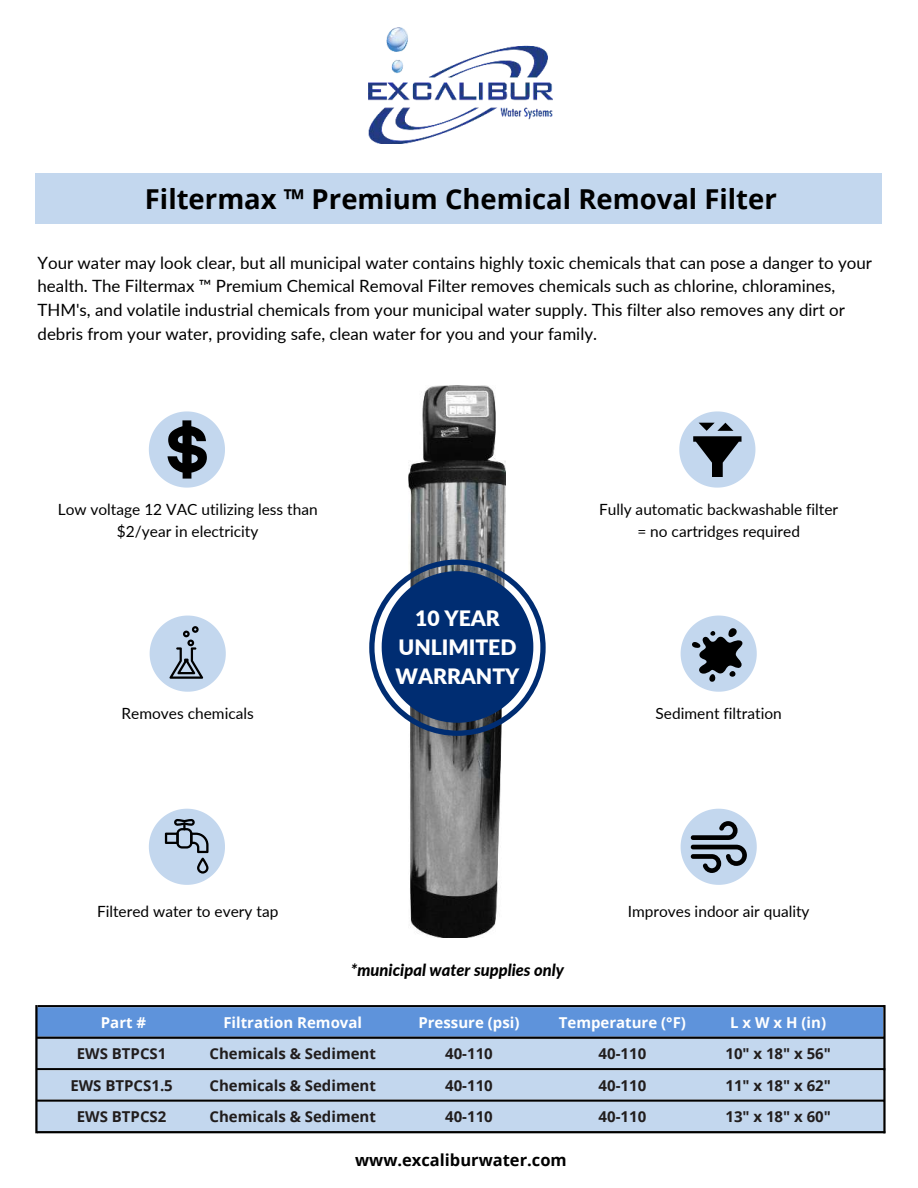
<style>
.page{position:relative;width:918px;height:1188px;background:#fff}
.page>*{position:absolute;margin:0;border:0;box-sizing:border-box;transform-origin:0 0}
.t1{font:700 27.45px "Open Sans";color:#000}
.t2{font:900 21.15px/29.2px "Lato";color:#fff;text-align:center}
.t3{font:16.95px/23.7px "Lato";color:#000}
.t4{font:italic 800 16.5px "Lato";color:#000}
.t5{font:700 16.5px "Open Sans";color:#000}
.t6{font:15.45px/21.3px "Lato";color:#000;text-align:center}
.t7{font:700 15px/31.5px "Open Sans";color:#211d1d}
.t8{font:700 15px "Open Sans";color:#fff}
</style>
<div class="page">
<img style="left:369px;top:27px;width:183px;height:116px">
<div style="left:36px;top:173px;width:846px;height:51px;background:#c3d7ee"></div>
<img style="left:409px;top:386px;width:97px;height:551px">
<svg style="left:369px;top:559px;width:177px;height:177px"></svg>
<svg style="left:679px;top:411px;width:76px;height:77px"></svg>
<svg style="left:681px;top:616px;width:76px;height:76px"></svg>
<svg style="left:150px;top:616px;width:76px;height:76px"></svg>
<div style="left:37px;top:1039px;width:846px;height:29px;background:#c3d7ee"></div>
<hr style="left:38px;top:1005px;width:847px;height:2px;background:#000">
<div style="left:37px;top:1007px;width:846px;height:30px;background:#5e93db"></div>
<hr style="left:37px;top:1037px;width:847px;height:2px;background:#000">
<hr style="left:37px;top:1068px;width:848px;height:2px;background:#000">
<svg style="left:149px;top:411px;width:76px;height:77px"></svg>
<svg style="left:149px;top:809px;width:76px;height:76px"></svg>
<svg style="left:681px;top:809px;width:76px;height:76px"></svg>
<div style="left:37px;top:1070px;width:846px;height:30px;background:#c3d7ee"></div>
<hr style="left:37px;top:1100px;width:847px;height:2px;background:#000">
<div style="left:37px;top:1102px;width:846px;height:29px;background:#c3d7ee"></div>
<hr style="left:37px;top:1131px;width:848px;height:2px;background:#000">
<hr style="left:35px;top:1005px;width:3px;height:128px;background:#000">
<hr style="left:883px;top:1005px;width:3px;height:128px;background:#000">
<h1 class="t1" style="left:145px;top:180px;width:634px">Filtermax ™ Premium Chemical Removal Filter</h1>
<p class="t3" style="left:38px;top:250px;width:836px">Your water may look clear, but all municipal water contains highly toxic chemicals that can pose a danger to your health. The Filtermax ™ Premium Chemical Removal Filter removes chemicals such as chlorine, chloramines, THM's, and volatile industrial chemicals from your municipal water supply. This filter also removes any dirt or debris from your water, providing safe, clean water for you and your family.</p>
<p class="t6" style="left:58px;top:498px;width:261px">Low voltage 12 VAC utilizing less than $2/year in electricity</p>
<p class="t6" style="left:122px;top:702px;width:134px">Removes chemicals</p>
<p class="t2" style="left:396px;top:602px;width:125px">10 YEAR<br>UNLIMITED<br>WARRANTY</p>
<p class="t6" style="left:599px;top:498px;width:241px">Fully automatic backwashable filter = no cartridges required</p>
<p class="t6" style="left:656px;top:703px;width:128px">Sediment filtration</p>
<p class="t6" style="left:97px;top:900px;width:183px">Filtered water to every tap</p>
<p class="t6" style="left:628px;top:900px;width:183px">Improves indoor air quality</p>
<p class="t4" style="left:351px;top:958px;width:215px">*municipal water supplies only</p>
<p class="t8" style="left:101px;top:1012px;width:47px">Part #</p>
<p class="t8" style="left:223px;top:1012px;width:140px">Filtration Removal</p>
<p class="t8" style="left:559px;top:1012px;width:129px">Temperature (°F)</p>
<p class="t8" style="left:730px;top:1012px;width:97px">L x W x H (in)</p>
<p class="t8" style="left:418px;top:1012px;width:103px">Pressure (psi)</p>
<p class="t7" style="left:77px;top:1038px;width:91px">EWS BTPCS1</p>
<p class="t7" style="left:70px;top:1069px;width:104px">EWS BTPCS1.5</p>
<p class="t7" style="left:77px;top:1101px;width:91px">EWS BTPCS2</p>
<p class="t7" style="left:209px;top:1038px;width:168px">Chemicals &amp; Sediment</p>
<p class="t7" style="left:725px;top:1038px;width:107px">10" x 18" x 56"</p>
<p class="t7" style="left:445px;top:1038px;width:49px">40-110</p>
<p class="t7" style="left:599px;top:1038px;width:49px">40-110</p>
<p class="t7" style="left:209px;top:1069px;width:168px">Chemicals &amp; Sediment<br>Chemicals &amp; Sediment</p>
<p class="t7" style="left:445px;top:1069px;width:49px">40-110<br>40-110</p>
<p class="t7" style="left:599px;top:1069px;width:49px">40-110<br>40-110</p>
<p class="t7" style="left:725px;top:1069px;width:107px">11" x 18" x 62"<br>13" x 18" x 60"</p>
<p class="t5" style="left:355px;top:1149px;width:213px">www.excaliburwater.com</p>
</div>
